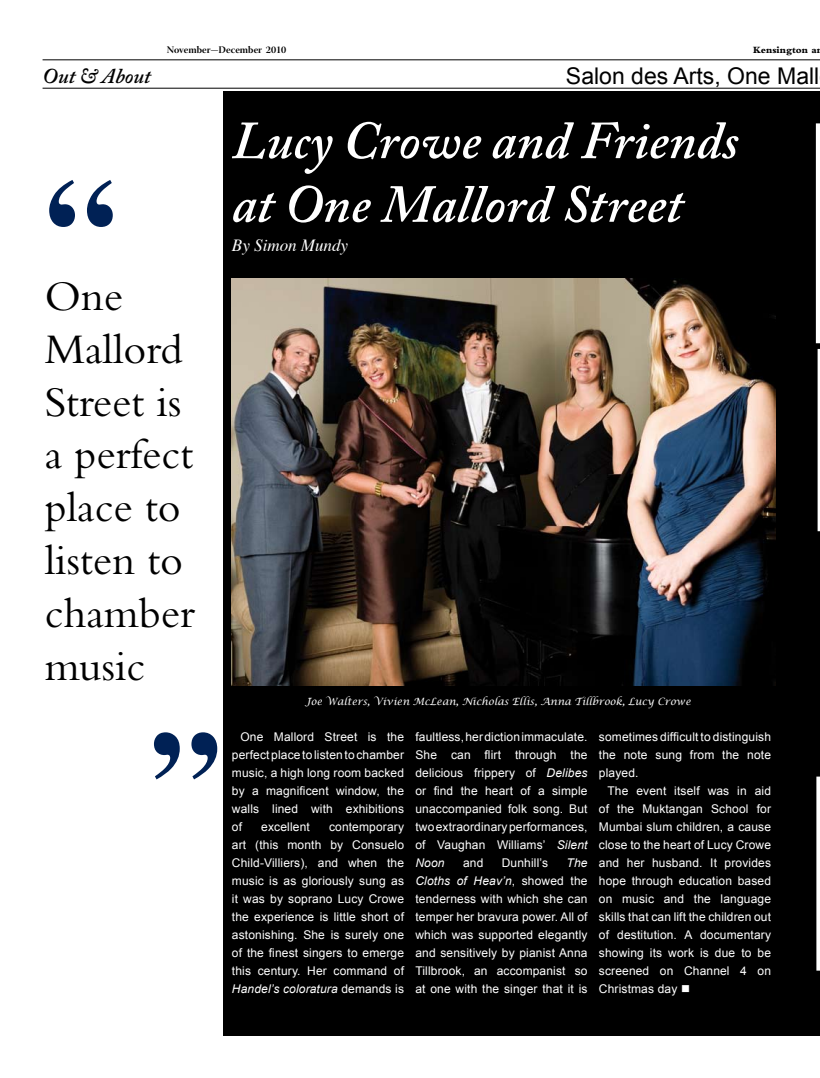
<style>
.page{position:relative;width:820px;height:1078px;background:#fff}
.page>*{position:absolute;margin:0;border:0;box-sizing:border-box;transform-origin:0 0}
.t1{font:700 140px "Times";color:#002155}
.t2{font:italic 600 53px/63.6px "Adobe Caslon Pro";color:#fff}
.t3{font:44px/52.8px "Bembo Std";color:#000}
.t4{font:23px "Arial";color:#000}
.t5{font:italic 600 21px "Adobe Caslon Pro";color:#000}
.t6{font:italic 17px "Times";color:#fff}
.t7{font:12px/18px "Arial";letter-spacing:.01em;color:#fff;text-align:justify}
.t8{font:italic 10px "Lucida Calligraphy";color:#fff}
.t9{font:10px "Warnock Pro Bold Disp";color:#000}
.t10{font:800 10px "Bembo Std";color:#000}
.s1{font-style:italic}
</style>
<div class="page">
<hr style="left:43px;top:88px;width:776px;height:1px;background:#000">
<hr style="left:43px;top:60px;width:776px;height:1px;background:#000">
<div style="left:778px;top:91px;width:41px;height:944px;background:#000"></div>
<div style="left:223px;top:91px;width:556px;height:944px;background:#000"></div>
<img style="left:232px;top:278px;width:543px;height:407px">
<svg style="left:817px;top:349px;width:2px;height:182px"></svg>
<svg style="left:816px;top:776px;width:3px;height:194px"></svg>
<svg style="left:815px;top:123px;width:4px;height:220px"></svg>
<p class="t9" style="left:167px;top:44px;width:121px">November—December 2010</p>
<p class="t10" style="left:753px;top:44px;width:71px">Kensington an</p>
<h3 class="t5" style="left:43px;top:63px;width:110px">Out &amp; About</h3>
<h3 class="t4" style="left:565px;top:61px;width:255px">Salon des Arts, One Mall</h3>
<h1 class="t1" style="left:45px;top:95px;width:71px">“</h1>
<h3 class="t3" style="left:45px;top:269px;width:151px">One<br>Mallord<br>Street is a perfect place to listen to chamber music</h3>
<h1 class="t1" style="left:150px;top:647px;width:71px">”</h1>
<h2 class="t2" style="left:232px;top:108px;width:508px">Lucy Crowe and Friends at One Mallord Street</h2>
<h3 class="t6" style="left:232px;top:230px;width:118px">By Simon Mundy</h3>
<p class="t8" style="left:305px;top:695px;width:386px">Joe Walters, Vivien McLean, Nicholas Ellis, Anna Tillbrook, Lucy Crowe</p>
<p class="t7" style="left:232px;top:727px;width:173px;text-indent:9px">One Mallord Street is the perfect place to listen to chamber music, a high long room backed by a magnificent window, the walls lined with exhibitions of</p>
<p class="t7" style="left:261px;top:817px;width:50px">excellent</p>
<p class="t7" style="left:232px;top:817px;width:173px;text-indent:97px">contemporary art (this month by Consuelo Child-Villiers), and when the music is as gloriously sung as it was by soprano Lucy Crowe the experience is little short of astonishing. She is surely one of the finest singers to emerge this century. Her command of <span class="s1">Handel’s coloratura</span> demands is</p>
<p class="t7" style="left:415px;top:727px;width:173px">faultless, her diction immaculate.<br>She can flirt through the delicious frippery of <span class="s1">Delibes </span>or find the heart of a simple unaccompanied folk song. But two extraordinary performances, of Vaughan Williams’ <span class="s1">Silent Noon</span></p>
<p class="t7" style="left:463px;top:853px;width:22px">and</p>
<p class="t7" style="left:501px;top:853px;width:48px">Dunhill’s</p>
<p class="t7" style="left:415px;top:853px;width:173px;text-indent:151px"><span class="s1">The Cloths of Heav’n</span>, showed the tenderness with which she can temper her bravura power. All of which was supported elegantly and sensitively by pianist Anna Tillbrook, an accompanist so at one with the singer that it is</p>
<p class="t7" style="left:598px;top:727px;width:173px">sometimes difficult to distinguish the note sung from the note played.</p>
<p class="t7" style="left:598px;top:781px;width:173px;text-indent:9px">The event itself was in aid of the Muktangan School for Mumbai slum children, a cause close to the heart of Lucy Crowe and her husband. It provides hope through education based on music and the language skills that can lift the children out of destitution. A documentary showing its work is due to be screened on Channel 4 on Christmas day ■</p>
</div>
